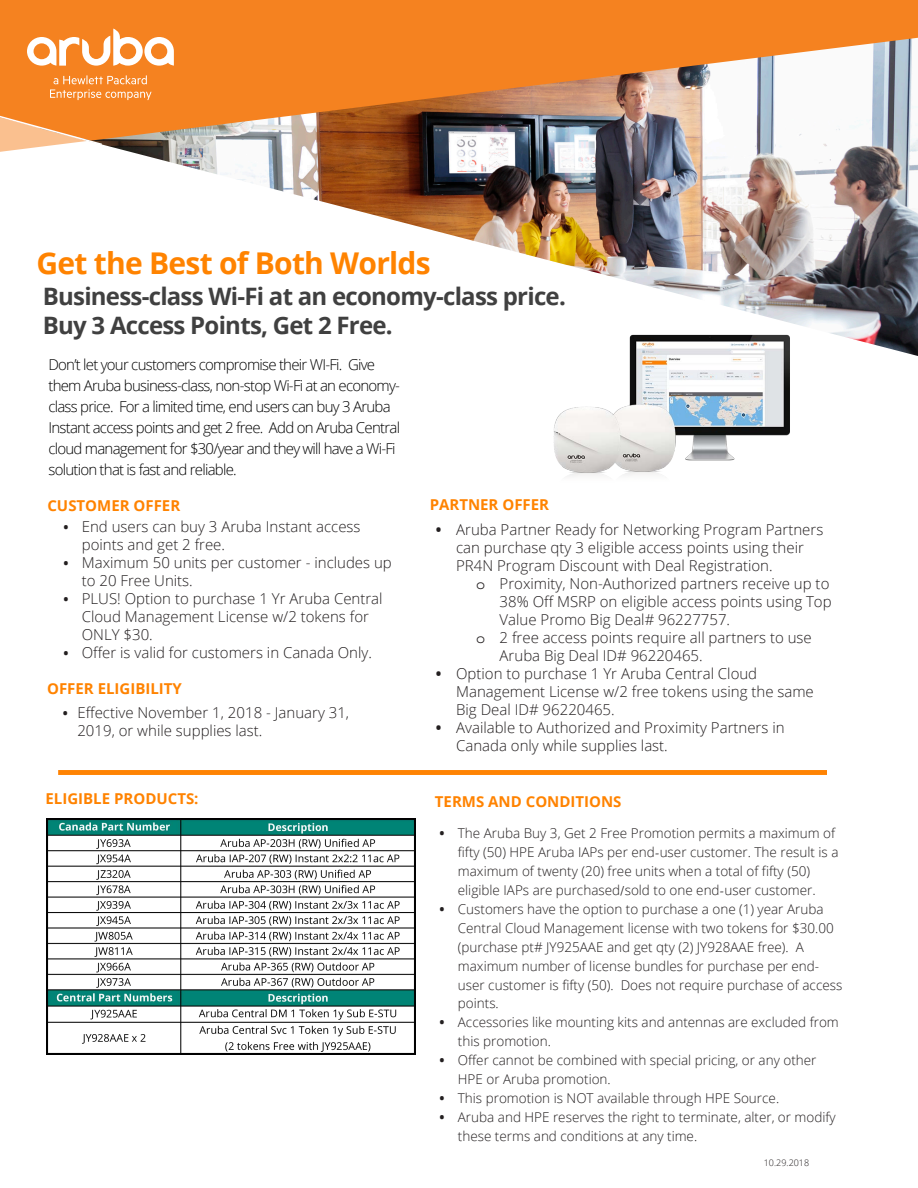
<style>
.page{position:relative;width:918px;height:1188px;background:#fff}
.page>*{position:absolute;margin:0;border:0;box-sizing:border-box;transform-origin:0 0}
.t1{font:700 30px "Open Sans";letter-spacing:-.025em;color:#ff8300}
.t2{font:700 24px/28.8px "Open Sans";letter-spacing:-.03em;color:#404040}
.t3{font:300 15px/18px "Open Sans";color:#231f20}
.t4{font:300 15px/21px "Open Sans";letter-spacing:-.05em;color:#000}
.t5{font:700 15px "Open Sans";color:#ff8300}
.t6{font:700 15px "Open Sans";color:#ff8300}
.t7{font:300 13.5px/18.9px "Open Sans";color:#231f20}
.t8{font:300 9px "Open Sans";color:#221e1f}
.s1{font-style:inherit}
.s2{font-weight:700;font-size:13.5px}
.s3{font-weight:700}
.s4{font-family:"Courier Std";font-weight:400}
.s5{font-family:"Minion Pro";font-weight:400}
.s6{font-family:"Adobe Ming Std"}
</style>
<div class="page">
<img style="left:104px;top:141px;width:814px;height:215px">
<svg style="left:0;top:0;width:918px;height:141px;background:#e09151"></svg>
<svg style="left:50px;top:75px;width:102px;height:25px;background:#f69849"></svg>
<svg style="left:27px;top:29px;width:147px;height:37px"></svg>
<svg style="left:0;top:111px;width:104px;height:41px"></svg>
<img style="left:518px;top:299px;width:283px;height:177px">
<hr style="left:59px;top:771px;width:768px;height:4px;background:#ff8302">
<img style="left:46px;top:818px;width:369px;height:236px">
<p class="t1" style="left:37px;top:242px;width:396px">Get the Best of Both Worlds</p>
<h2 class="t2" style="left:43px;top:282px;width:525px"><span class="s1">Business-class Wi-Fi at</span> an economy-class price.<br>Buy 3 Access Points, Get 2 Free.</h2>
<p class="t4" style="left:48px;top:354px;width:353px">Don’t let your customers compromise their WI-Fi. Give them Aruba business-class, non-stop Wi-Fi at an economy&shy;class price. For a limited time, end users can buy 3 Aruba Instant access points and get 2 free. Add on Aruba Central cloud management for $30/year and they will have a Wi-Fi solution that is fast and reliable.</p>
<p class="t5" style="left:47px;top:495px;width:134px">CUSTOMER OFFER</p>
<p class="t3" style="left:82px;top:518px;width:280px;text-indent:-18px"><span class="s2">•</span> End users can buy 3 Aruba Instant access points and get 2 free.</p>
<p class="t3" style="left:82px;top:554px;width:312px;text-indent:-18px"><span class="s2">•</span> Maximum 50 units per customer - includes up to 20 Free Units.</p>
<p class="t3" style="left:82px;top:590px;width:302px;text-indent:-18px"><span class="s2">•</span> PLUS! Option to purchase 1 Yr Aruba Central<br>Cloud Management License w/2 tokens for<br>ONLY $30.</p>
<p class="t3" style="left:64px;top:644px;width:310px"><span class="s2">•</span> Offer is valid for customers in Canada Only.</p>
<p class="t5" style="left:47px;top:678px;width:136px">OFFER ELIGIBILITY</p>
<p class="t3" style="left:77px;top:704px;width:273px;text-indent:-15px"><span class="s2">•</span> Effective November 1, 2018 - January 31,<br>2019, or while supplies last.</p>
<p class="t5" style="left:46px;top:788px;width:154px">ELIGIBLE PRODUCTS:</p>
<p class="t6" style="left:430px;top:494px;width:121px">PARTNER <span class="s1">OFFER</span></p>
<p class="t3" style="left:456px;top:520px;width:369px;text-indent:-20px"><span class="s3">•</span> Aruba Partner Ready for Networking Program Partners can purchase qty 3 eligible access points using their<br>PR4N Program Discount with Deal Registration.</p>
<p class="t3" style="left:476px;top:574px;width:355px"><span class="s4">o</span> Proximity, Non-Authorized partners receive up to</p>
<p class="t3" style="left:500px;top:592px;width:334px">38% Off MSRP on eligible access points using Top</p>
<p class="t3" style="left:500px;top:610px;width:232px">Value Promo Big Deal# 96227757.</p>
<p class="t3" style="left:476px;top:628px;width:337px"><span class="s4">o</span> 2 free access points require all partners to use</p>
<p class="t3" style="left:500px;top:646px;width:205px">Aruba Big Deal ID# 96220465.</p>
<p class="t3" style="left:456px;top:664px;width:359px;text-indent:-20px"><span class="s3">•</span> Option to purchase 1 Yr Aruba Central Cloud<br>Management License w/2 free tokens using the same<br>Big Deal ID# 96220465.</p>
<p class="t3" style="left:456px;top:718px;width:330px;text-indent:-20px"><span class="s3">•</span> Available to Authorized and Proximity Partners in<br>Canada only while supplies last.</p>
<p class="t5" style="left:435px;top:791px;width:188px">TERMS AND CONDITIONS</p>
<p class="t7" style="left:458px;top:824px;width:382px;text-indent:-18px"><span class="s3">•</span> The Aruba Buy 3, Get 2 Free Promotion permits a maximum of fifty (50) HPE Aruba IAPs per end<span class="s5">-</span>user customer. The result is a maximum of twenty (20) free units when a total of fifty (50) eligible IAPs are purchased<span class="s5">/</span>sold to one end<span class="s5">-</span>user customer<span class="s6">.</span></p>
<p class="t7" style="left:458px;top:899px;width:386px;text-indent:-18px"><span class="s3">•</span> Customers have the option to purchase a one (1) year Aruba Central Cloud Management license with two tokens for $30.00 (purchase pt# JY925AAE and get qty (2) JY928AAE free). A maximum number of license bundles for purchase per end&shy;user customer is fifty (50). Does not require purchase of access points.</p>
<p class="t7" style="left:458px;top:1013px;width:383px;text-indent:-18px"><span class="s3">•</span> Accessories like mounting kits and antennas are excluded from this promotion.</p>
<p class="t7" style="left:458px;top:1050px;width:360px;text-indent:-18px"><span class="s3">•</span> Offer cannot be combined with special pricing, or any other<br>HPE or Aruba promotion.</p>
<p class="t7" style="left:440px;top:1088px;width:341px"><span class="s3">•</span> This promotion is NOT available through HPE Source.</p>
<p class="t7" style="left:458px;top:1107px;width:379px;text-indent:-18px"><span class="s3">•</span> Aruba and HPE reserves the right to terminate, alter, or modify these terms and conditions at any time.</p>
<p class="t8" style="left:764px;top:1156px;width:47px">10.29.2018</p>
</div>
